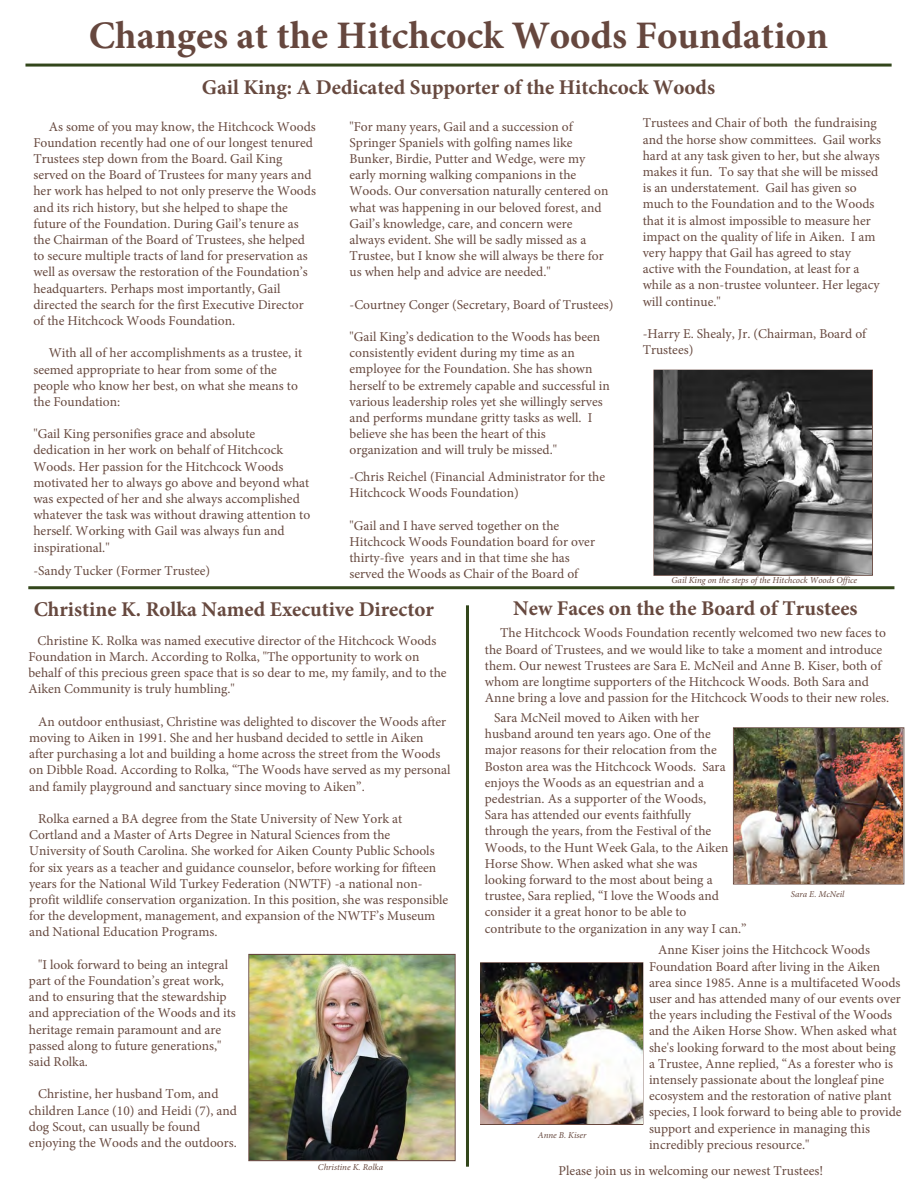
<style>
.page{position:relative;width:918px;height:1188px;background:#fff}
.page>*{position:absolute;margin:0;border:0;box-sizing:border-box;transform-origin:0 0}
.t1{font:700 39px "Minion Pro";color:#66473e}
.t2{font:700 21px "Minion Pro";color:#67493f}
.t3{font:13.5px/16.2px "Minion Pro";color:#67493f}
.t4{font:italic 9px "Minion Pro";color:#67493f}
</style>
<div class="page">
<hr style="left:28px;top:586px;width:866px;height:3px;background:#32461b">
<hr style="left:25px;top:64px;width:867px;height:3px;background:#32461b">
<hr style="left:466px;top:605px;width:3px;height:562px;background:#32461b">
<img style="left:250px;top:956px;width:204px;height:203px">
<div style="left:248px;top:954px;width:208px;height:207px;border:1px solid #66473e"></div>
<div style="left:733px;top:728px;width:171px;height:156px;border:1px solid #66473e"></div>
<div style="left:480px;top:962px;width:163px;height:163px;border:1px solid #66473e"></div>
<img style="left:654px;top:371px;width:218px;height:204px">
<img style="left:734px;top:729px;width:169px;height:154px">
<img style="left:481px;top:963px;width:161px;height:161px">
<h1 class="t1" style="left:89px;top:8px;width:741px">Changes at the Hitchcock Woods Foundation</h1>
<h2 class="t2" style="left:202px;top:73px;width:515px">Gail King: A Dedicated Supporter of the Hitchcock Woods</h2>
<p class="t3" style="left:33px;top:118px;width:284px;text-indent:15px">As some of you may know, the Hitchcock Woods Foundation recently had one of our longest tenured Trustees step down from the Board. Gail King served on the Board of Trustees for many years and her work has helped to not only preserve the Woods and its rich history, but she helped to shape the future of the Foundation. During Gail’s tenure as the Chairman of the Board of Trustees, she helped to secure multiple tracts of land for preservation as well as oversaw the restoration of the Foundation’s headquarters. Perhaps most importantly, Gail directed the search for the first Executive Director of the Hitchcock Woods Foundation.</p>
<p class="t3" style="left:33px;top:345px;width:270px;text-indent:15px">With all of her accomplishments as a trustee, it seemed appropriate to hear from some of the people who know her best, on what she means to the Foundation:</p>
<p class="t3" style="left:33px;top:426px;width:278px">"Gail King personifies grace and absolute dedication in her work on behalf of Hitchcock Woods. Her passion for the Hitchcock Woods motivated her to always go above and beyond what was expected of her and she always accomplished whatever the task was without drawing attention to herself. Working with Gail was always fun and inspirational."</p>
<p class="t3" style="left:33px;top:563px;width:178px">-Sandy Tucker (Former Trustee)</p>
<p class="t3" style="left:350px;top:118px;width:260px">"For many years, Gail and a succession of Springer Spaniels with golfing names like Bunker, Birdie, Putter and Wedge, were my early morning walking companions in the Woods. Our conversation naturally centered on what was happening in our beloved forest, and Gail’s knowledge, care, and concern were always evident. She will be sadly missed as a Trustee, but I know she will always be there for us when help and advice are needed."</p>
<p class="t3" style="left:350px;top:296px;width:265px">-Courtney Conger (Secretary, Board of Trustees)</p>
<p class="t3" style="left:350px;top:329px;width:262px">"Gail King’s dedication to the Woods has been consistently evident during my time as an employee for the Foundation. She has shown herself to be extremely capable and successful in various leadership roles yet she willingly serves and performs mundane gritty tasks as well. I believe she has been the heart of this organization and will truly be missed."</p>
<p class="t3" style="left:350px;top:469px;width:257px">-Chris Reichel (Financial Administrator for the<br>Hitchcock Woods Foundation)</p>
<p class="t3" style="left:350px;top:517px;width:247px">"Gail and I have served together on the Hitchcock Woods Foundation board for over thirty-five years and in that time she has served the Woods as Chair of the Board of</p>
<p class="t3" style="left:643px;top:115px;width:240px">Trustees and Chair of both the fundraising and the horse show committees. Gail works hard at any task given to her, but she always makes it fun. To say that she will be missed is an understatement. Gail has given so much to the Foundation and to the Woods that it is almost impossible to measure her impact on the quality of life in Aiken. I am very happy that Gail has agreed to stay active with the Foundation, at least for a while as a non-trustee volunteer. Her legacy will continue."</p>
<p class="t3" style="left:643px;top:326px;width:225px">-Harry E. Shealy, Jr. (Chairman, Board of<br>Trustees)</p>
<p class="t4" style="left:671px;top:574px;width:187px">Gail King on the steps of the Hitchcock Woods Office</p>
<h2 class="t2" style="left:34px;top:594px;width:402px">Christine K. Rolka Named Executive Director</h2>
<h2 class="t2" style="left:513px;top:594px;width:346px">New Faces on the the Board of Trustees</h2>
<p class="t3" style="left:28px;top:632px;width:420px;text-indent:9px">Christine K. Rolka was named executive director of the Hitchcock Woods Foundation in March. According to Rolka, "The opportunity to work on behalf of this precious green space that is so dear to me, my family, and to the Aiken Community is truly humbling."</p>
<p class="t3" style="left:29px;top:714px;width:423px;text-indent:9px">An outdoor enthusiast, Christine was delighted to discover the Woods after moving to Aiken in 1991. She and her husband decided to settle in Aiken after purchasing a lot and building a home across the street from the Woods on Dibble Road. According to Rolka, “The Woods have served as my personal and family playground and sanctuary since moving to Aiken”.</p>
<p class="t3" style="left:29px;top:811px;width:421px;text-indent:9px">Rolka earned a BA degree from the State University of New York at Cortland and a Master of Arts Degree in Natural Sciences from the University of South Carolina. She worked for Aiken County Public Schools for six years as a teacher and guidance counselor, before working for fifteen years for the National Wild Turkey Federation (NWTF) -a national non&shy;profit wildlife conservation organization. In this position, she was responsible for the development, management, and expansion of the NWTF’s Museum and National Education Programs.</p>
<p class="t3" style="left:29px;top:957px;width:208px;text-indent:9px">"I look forward to being an integral part of the Foundation’s great work, and to ensuring that the stewardship and appreciation of the Woods and its heritage remain paramount and are passed along to future generations," said Rolka.</p>
<p class="t3" style="left:29px;top:1086px;width:210px;text-indent:9px">Christine, her husband Tom, and children Lance (10) and Heidi (7), and dog Scout, can usually be found enjoying the Woods and the outdoors.</p>
<p class="t4" style="left:318px;top:1161px;width:67px">Christine K. Rolka</p>
<p class="t3" style="left:485px;top:625px;width:406px;text-indent:15px">The Hitchcock Woods Foundation recently welcomed two new faces to the Board of Trustees, and we would like to take a moment and introduce them. Our newest Trustees are Sara E. McNeil and Anne B. Kiser, both of whom are longtime supporters of the Hitchcock Woods. Both Sara and Anne bring a love and passion for the Hitchcock Woods to their new roles.</p>
<p class="t3" style="left:485px;top:710px;width:263px;text-indent:9px">Sara McNeil moved to Aiken with her husband around ten years ago. One of the<br>major reasons for their relocation from the Boston area was the Hitchcock Woods. Sara enjoys the Woods as an equestrian and a pedestrian. As a supporter of the Woods,<br>Sara has attended our events faithfully<br>through the years, from the Festival of the Woods, to the Hunt Week Gala, to the Aiken Horse Show. When asked what she was<br>looking forward to the most about being a trustee, Sara replied, “I love the Woods and consider it a great honor to be able to<br>contribute to the organization in any way I can.”</p>
<p class="t3" style="left:649px;top:942px;width:254px;text-indent:9px">Anne Kiser joins the Hitchcock Woods Foundation Board after living in the Aiken area since 1985. Anne is a multifaceted Woods user and has attended many of our events over the years including the Festival of the Woods and the Aiken Horse Show. When asked what she's looking forward to the most about being a Trustee, Anne replied, “As a forester who is intensely passionate about the longleaf pine ecosystem and the restoration of native plant species, I look forward to being able to provide support and experience in managing this incredibly precious resource."</p>
<p class="t4" style="left:791px;top:888px;width:55px">Sara E. McNeil</p>
<p class="t4" style="left:538px;top:1129px;width:50px">Anne B. Kiser</p>
<p class="t3" style="left:559px;top:1162px;width:266px">Please join us in welcoming our newest Trustees!</p>
</div>
